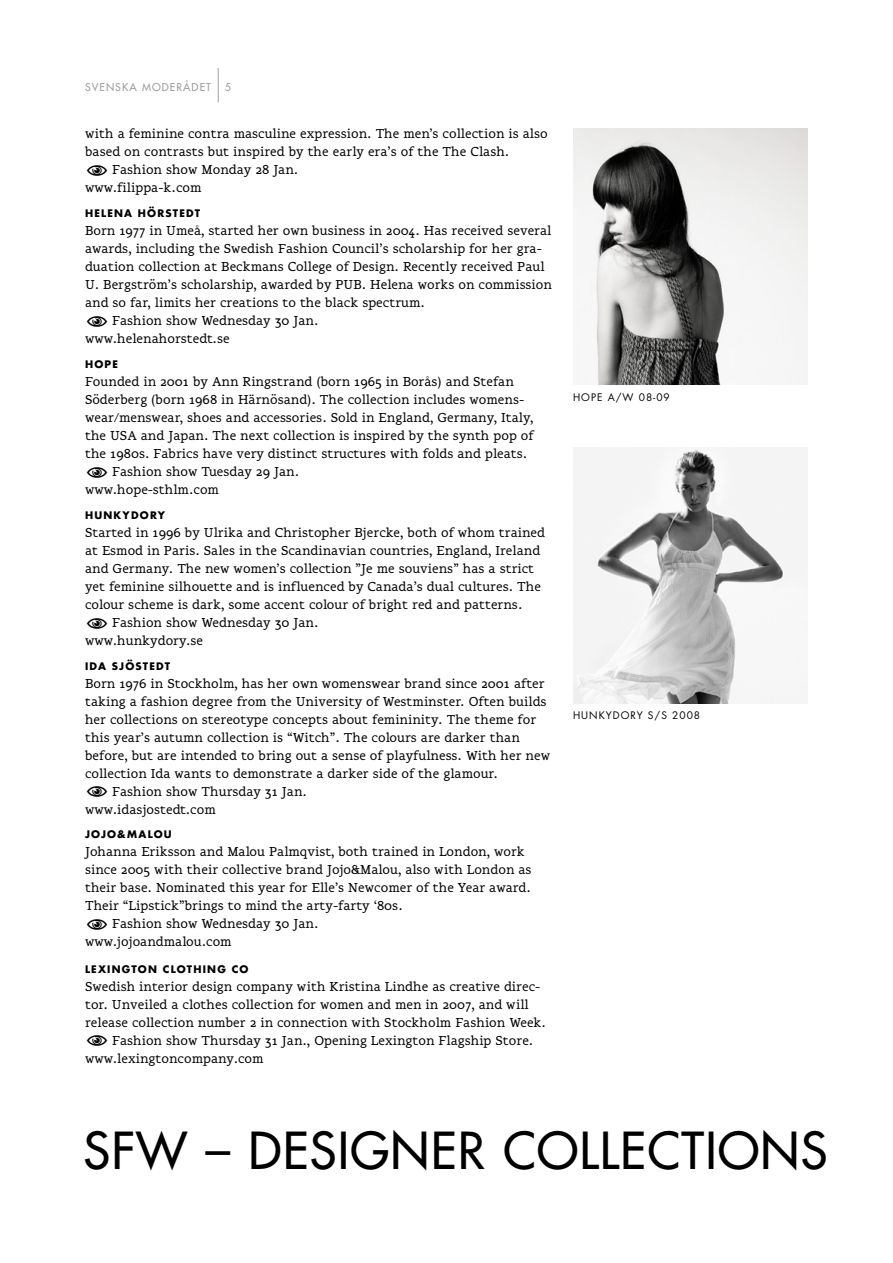
<style>
.page{position:relative;width:893px;height:1263px;background:#fff}
.page>*{position:absolute;margin:0;border:0;box-sizing:border-box;transform-origin:0 0}
.t1{font:49.65px "Futura";letter-spacing:.025em;color:#000}
.t2{font:13.5px "Flembo Text";color:#000}
.t3{font:10.5px "Futura";letter-spacing:.1em;color:#9c9d9f}
.t4{font:700 10.2px "Futura";letter-spacing:.115em;color:#000}
.t5{font:10.2px "Futura";letter-spacing:.1em;color:#000}
</style>
<div class="page">
<hr style="left:218px;top:68px;width:1px;height:34px;background:#9c9d9f">
<img style="left:573px;top:129px;width:235px;height:256px">
<img style="left:573px;top:448px;width:235px;height:255px">
<p class="t3" style="left:85px;top:80px;width:127px">SVENSKA MODERÅDET</p>
<p class="t3" style="left:225px;top:80px;width:8px">5</p>
<p class="t2" style="left:85px;top:126px;width:464px">with a feminine contra masculine expression. The men’s collection is also</p>
<p class="t2" style="left:85px;top:144px;width:426px">based on contrasts but inspired by the early era’s of the The Clash.</p>
<p class="t2" style="left:112px;top:162px;width:188px">Fashion show Monday 28 Jan.</p>
<p class="t2" style="left:85px;top:180px;width:118px">www.filippa-k.com</p>
<p class="t4" style="left:85px;top:206px;width:9px">HELENA</p>
<p class="t4" style="left:138px;top:206px;width:35px">HÖRSTE</p>
<p class="t4" style="left:186px;top:206px;width:15px">DT</p>
<p class="t2" style="left:85px;top:223px;width:468px">Born 1977 in Umeå, started her own business in 2004. Has received several</p>
<p class="t2" style="left:85px;top:241px;width:458px">awards, including the Swedish Fashion Council’s scholarship for her gra-</p>
<p class="t2" style="left:85px;top:259px;width:461px">duation collection at Beckmans College of Design. Recently received Paul</p>
<p class="t2" style="left:85px;top:277px;width:468px">U. Bergström’s scholarship, awarded by PUB. Helena works on commission</p>
<p class="t2" style="left:85px;top:295px;width:341px">and so far, limits her creations to the black spectrum.</p>
<p class="t2" style="left:112px;top:313px;width:208px">Fashion show Wednesday 30 Jan.</p>
<p class="t2" style="left:85px;top:331px;width:146px">www.helenahorstedt.se</p>
<p class="t4" style="left:85px;top:357px;width:9px">HOPE</p>
<p class="t2" style="left:85px;top:374px;width:430px">Founded in 2001 by Ann Ringstrand (born 1965 in Borås) and Stefan</p>
<p class="t2" style="left:85px;top:392px;width:441px">Söderberg (born 1968 in Härnösand). The collection includes womens-</p>
<p class="t2" style="left:85px;top:410px;width:450px">wear/menswear, shoes and accessories. Sold in England, Germany, Italy,</p>
<p class="t2" style="left:85px;top:428px;width:450px">the USA and Japan. The next collection is inspired by the synth pop of</p>
<p class="t2" style="left:85px;top:446px;width:444px">the 1980s. Fabrics have very distinct structures with folds and pleats.</p>
<p class="t2" style="left:112px;top:464px;width:189px">Fashion show Tuesday 29 Jan.</p>
<p class="t2" style="left:85px;top:482px;width:135px">www.hope-sthlm.com</p>
<p class="t4" style="left:85px;top:508px;width:29px">HUNKY</p>
<p class="t4" style="left:131px;top:508px;width:36px">DORY</p>
<p class="t2" style="left:85px;top:525px;width:462px">Started in 1996 by Ulrika and Christopher Bjercke, both of whom trained</p>
<p class="t2" style="left:85px;top:543px;width:457px">at Esmod in Paris. Sales in the Scandinavian countries, England, Ireland</p>
<p class="t2" style="left:85px;top:561px;width:451px">and Germany. The new women’s collection ”Je me souviens” has a strict</p>
<p class="t2" style="left:85px;top:579px;width:457px">yet feminine silhouette and is influenced by Canada’s dual cultures. The</p>
<p class="t2" style="left:85px;top:597px;width:439px">colour scheme is dark, some accent colour of bright red and patterns.</p>
<p class="t2" style="left:112px;top:615px;width:208px">Fashion show Wednesday 30 Jan.</p>
<p class="t2" style="left:85px;top:633px;width:120px">www.hunkydory.se</p>
<p class="t4" style="left:85px;top:659px;width:58px">IDA SJÖSTE</p>
<p class="t4" style="left:156px;top:659px;width:15px">DT</p>
<p class="t2" style="left:85px;top:675px;width:461px">Born 1976 in Stockholm, has her own womenswear brand since 2001 after</p>
<p class="t2" style="left:85px;top:693px;width:463px">taking a fashion degree from the University of Westminster. Often builds</p>
<p class="t2" style="left:85px;top:711px;width:453px">her collections on stereotype concepts about femininity. The theme for</p>
<p class="t2" style="left:85px;top:729px;width:436px">this year’s autumn collection is “Witch”. The colours are darker than</p>
<p class="t2" style="left:85px;top:747px;width:467px">before, but are intended to bring out a sense of playfulness. With her new</p>
<p class="t2" style="left:85px;top:765px;width:414px">collection Ida wants to demonstrate a darker side of the glamour.</p>
<p class="t2" style="left:112px;top:783px;width:196px">Fashion show Thursday 31 Jan.</p>
<p class="t2" style="left:85px;top:801px;width:132px">www.idasjostedt.com</p>
<p class="t4" style="left:85px;top:827px;width:87px">JOJO&amp;MALOU</p>
<p class="t2" style="left:85px;top:844px;width:441px">Johanna Eriksson and Malou Palmqvist, both trained in London, work</p>
<p class="t2" style="left:85px;top:862px;width:448px">since 2005 with their collective brand Jojo&amp;Malou, also with London as</p>
<p class="t2" style="left:85px;top:880px;width:447px">their base. Nominated this year for Elle’s Newcomer of the Year award.</p>
<p class="t2" style="left:85px;top:898px;width:319px">Their “Lipstick”brings to mind the arty-farty ‘80s.</p>
<p class="t2" style="left:112px;top:916px;width:208px">Fashion show Wednesday 30 Jan.</p>
<p class="t2" style="left:85px;top:934px;width:148px">www.jojoandmalou.com</p>
<p class="t4" style="left:85px;top:962px;width:56px">LEXIN GTON</p>
<p class="t4" style="left:163px;top:962px;width:9px">CLOTHIN</p>
<p class="t4" style="left:217px;top:962px;width:24px">G CO</p>
<p class="t2" style="left:85px;top:978px;width:457px">Swedish interior design company with Kristina Lindhe as creative direc-</p>
<p class="t2" style="left:85px;top:996px;width:445px">tor. Unveiled a clothes collection for women and men in 2007, and will</p>
<p class="t2" style="left:85px;top:1014px;width:463px">release collection number 2 in connection with Stockholm Fashion Week.</p>
<p class="t2" style="left:112px;top:1032px;width:423px">Fashion show Thursday 31 Jan., Opening Lexington Flagship Store.</p>
<p class="t2" style="left:85px;top:1050px;width:180px">www.lexingtoncompany.com</p>
<p class="t5" style="left:573px;top:391px;width:98px">HOPE A/W 08-09</p>
<p class="t5" style="left:573px;top:708px;width:129px">HUNKYDORY S/S 2008</p>
<h1 class="t1" style="left:84px;top:1118px;width:745px">SFW – DESIGNER COLLECTIONS</h1>
</div>
